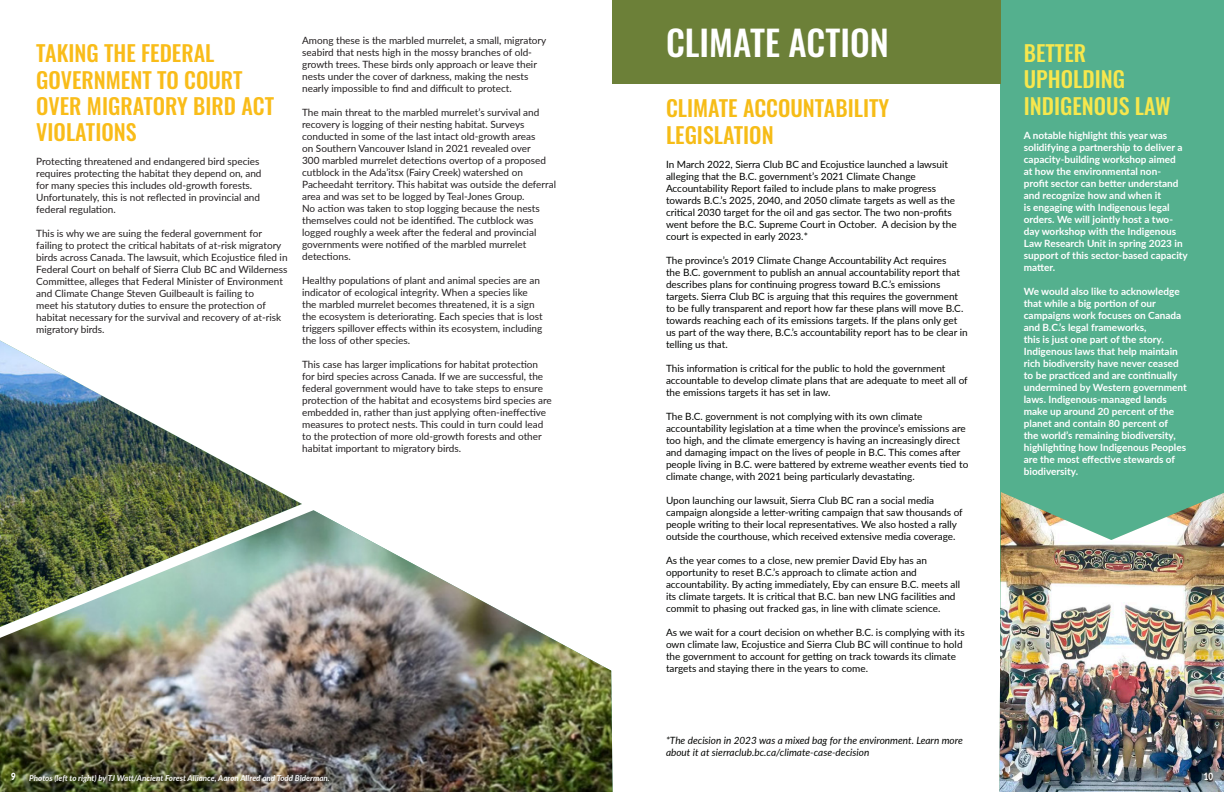
<style>
.page{position:relative;width:1224px;height:792px;background:#fff}
.page>*{position:absolute;margin:0;border:0;box-sizing:border-box;transform-origin:0 0}
.t1{font:500 35px "Oswald";color:#fff}
.t2{font:500 22px/26.4px "Oswald";color:#f9bc19}
.t3{font:500 22px/26.4px "Oswald";color:#f6bc17}
.t4{font:500 22px/26.4px "Oswald";color:#f7e74d}
.t5{font:10px/12px "Lato";color:#231f20}
.t6{font:10px/12px "Lato";color:#040503}
.t7{font:700 10px/12px "Lato";color:#fff}
.t8{font:italic 10px/12px "Lato";color:#040503}
.t9{font:800 10px "Lato";color:#fff;scale:.8 1}
.t10{font:900 10px "Lato";color:#fff;scale:.8 1}
.t11{font:italic 800 8px "Lato";color:#fff}
</style>
<div class="page">
<img style="left:0;top:523px;width:613px;height:269px">
<div style="left:1001px;top:0;width:223px;height:792px;background:#54b08e"></div>
<img style="left:0;top:340px;width:337px;height:337px">
<img style="left:1000px;top:492px;width:224px;height:300px">
<div style="left:612px;top:0;width:389px;height:84px;background:#6c8038"></div>
<p class="t2" style="left:36px;top:41px;width:239px">TAKING THE FEDERAL<br>GOVERNMENT TO COURT<br>OVER MIGRATORY BIRD ACT<br>VIOLATIONS</p>
<p class="t5" style="left:36px;top:155px;width:227px">Protecting threatened and endangered bird species requires protecting the habitat they depend on, and for many species this includes old-growth forests.<br>Unfortunately, this is not reflected in provincial and federal regulation.</p>
<p class="t5" style="left:36px;top:227px;width:253px">This is why we are suing the federal government for failing to protect the critical habitats of at-risk migratory birds across Canada. The lawsuit, which Ecojustice filed in Federal Court on behalf of Sierra Club BC and Wilderness Committee, alleges that Federal Minister of Environment and Climate Change Steven Guilbeault is failing to<br>meet his statutory duties to ensure the protection of habitat necessary for the survival and recovery of at-risk migratory birds.</p>
<p class="t5" style="left:302px;top:34px;width:246px">Among these is the marbled murrelet, a small, migratory seabird that nests high in the mossy branches of old&shy;growth trees. These birds only approach or leave their nests under the cover of darkness, making the nests nearly impossible to find and difficult to protect.</p>
<p class="t5" style="left:302px;top:106px;width:255px">The main threat to the marbled murrelet’s survival and recovery is logging of their nesting habitat. Surveys conducted in some of the last intact old-growth areas<br>on Southern Vancouver Island in 2021 revealed over<br>300 marbled murrelet detections overtop of a proposed cutblock in the Ada’itsx (Fairy Creek) watershed on Pacheedaht territory. This habitat was outside the deferral area and was set to be logged by Teal-Jones Group.<br>No action was taken to stop logging because the nests themselves could not be identified. The cutblock was logged roughly a week after the federal and provincial governments were notified of the marbled murrelet detections.</p>
<p class="t5" style="left:302px;top:274px;width:242px">Healthy populations of plant and animal species are an indicator of ecological integrity. When a species like the marbled murrelet becomes threatened, it is a sign the ecosystem is deteriorating. Each species that is lost triggers spillover effects within its ecosystem, including the loss of other species.</p>
<p class="t5" style="left:302px;top:358px;width:251px">This case has larger implications for habitat protection for bird species across Canada. If we are successful, the federal government would have to take steps to ensure protection of the habitat and ecosystems bird species are embedded in, rather than just applying often-ineffective measures to protect nests. This could in turn could lead to the protection of more old-growth forests and other habitat important to migratory birds.</p>
<p class="t1" style="left:666px;top:25px;width:224px">CLIMATE ACTION</p>
<p class="t3" style="left:666px;top:96px;width:225px">CLIMATE ACCOUNTABILITY<br>LEGISLATION</p>
<p class="t6" style="left:666px;top:158px;width:292px">In March 2022, Sierra Club BC and Ecojustice launched a lawsuit alleging that the B.C. government’s 2021 Climate Change Accountability Report failed to include plans to make progress towards B.C.’s 2025, 2040, and 2050 climate targets as well as the critical 2030 target for the oil and gas sector. The two non-profits went before the B.C. Supreme Court in October. A decision by the court is expected in early 2023.*</p>
<p class="t6" style="left:666px;top:254px;width:303px">The province’s 2019 Climate Change Accountability Act requires<br>the B.C. government to publish an annual accountability report that describes plans for continuing progress toward B.C.’s emissions targets. Sierra Club BC is arguing that this requires the government to be fully transparent and report how far these plans will move B.C. towards reaching each of its emissions targets. If the plans only get us part of the way there, B.C.’s accountability report has to be clear in telling us that.</p>
<p class="t6" style="left:666px;top:362px;width:303px">This information is critical for the public to hold the government accountable to develop climate plans that are adequate to meet all of the emissions targets it has set in law.</p>
<p class="t6" style="left:666px;top:410px;width:304px">The B.C. government is not complying with its own climate accountability legislation at a time when the province’s emissions are too high, and the climate emergency is having an increasingly direct and damaging impact on the lives of people in B.C. This comes after people living in B.C. were battered by extreme weather events tied to climate change, with 2021 being particularly devastating.</p>
<p class="t6" style="left:666px;top:494px;width:298px">Upon launching our lawsuit, Sierra Club BC ran a social media campaign alongside a letter-writing campaign that saw thousands of people writing to their local representatives. We also hosted a rally outside the courthouse, which received extensive media coverage.</p>
<p class="t6" style="left:666px;top:554px;width:296px">As the year comes to a close, new premier David Eby has an opportunity to reset B.C.’s approach to climate action and accountability. By acting immediately, Eby can ensure B.C. meets all its climate targets. It is critical that B.C. ban new LNG facilities and commit to phasing out fracked gas, in line with climate science.</p>
<p class="t6" style="left:666px;top:626px;width:300px">As we wait for a court decision on whether B.C. is complying with its own climate law, Ecojustice and Sierra Club BC will continue to hold the government to account for getting on track towards its climate targets and staying there in the years to come.</p>
<p class="t8" style="left:666px;top:734px;width:298px">*The decision in 2023 was a mixed bag for the environment. Learn more about it at sierraclub.bc.ca/climate-case-decision</p>
<p class="t4" style="left:1024px;top:41px;width:149px">BETTER<br>UPHOLDING<br>INDIGENOUS LAW</p>
<p class="t7" style="left:1024px;top:128px;width:166px">A notable highlight this year was solidifying a partnership to deliver a capacity-building workshop aimed<br>at how the environmental non&shy;profit sector can better understand and recognize how and when it<br>is engaging with Indigenous legal orders. We will jointly host a two&shy;day workshop with the Indigenous<br>Law Research Unit in spring 2023 in support of this sector-based capacity matter.</p>
<p class="t7" style="left:1024px;top:284px;width:165px">We would also like to acknowledge that while a big portion of our campaigns work focuses on Canada and B.C.’s legal frameworks,<br>this is just one part of the story.<br>Indigenous laws that help maintain rich biodiversity have never ceased to be practiced and are continually undermined by Western government laws. Indigenous-managed lands make up around 20 percent of the planet and contain 80 percent of<br>the world’s remaining biodiversity, highlighting how Indigenous Peoples are the most effective stewards of biodiversity.</p>
<p class="t10" style="left:11px;top:769px;width:7px">9</p>
<p class="t9" style="left:1204px;top:769px;width:13px">10</p>
<p class="t11" style="left:29px;top:773px;width:302px">Photos (left to right) by TJ Watt/Ancient Forest Alliance, Aaron Allred and Todd Biderman.</p>
</div>
